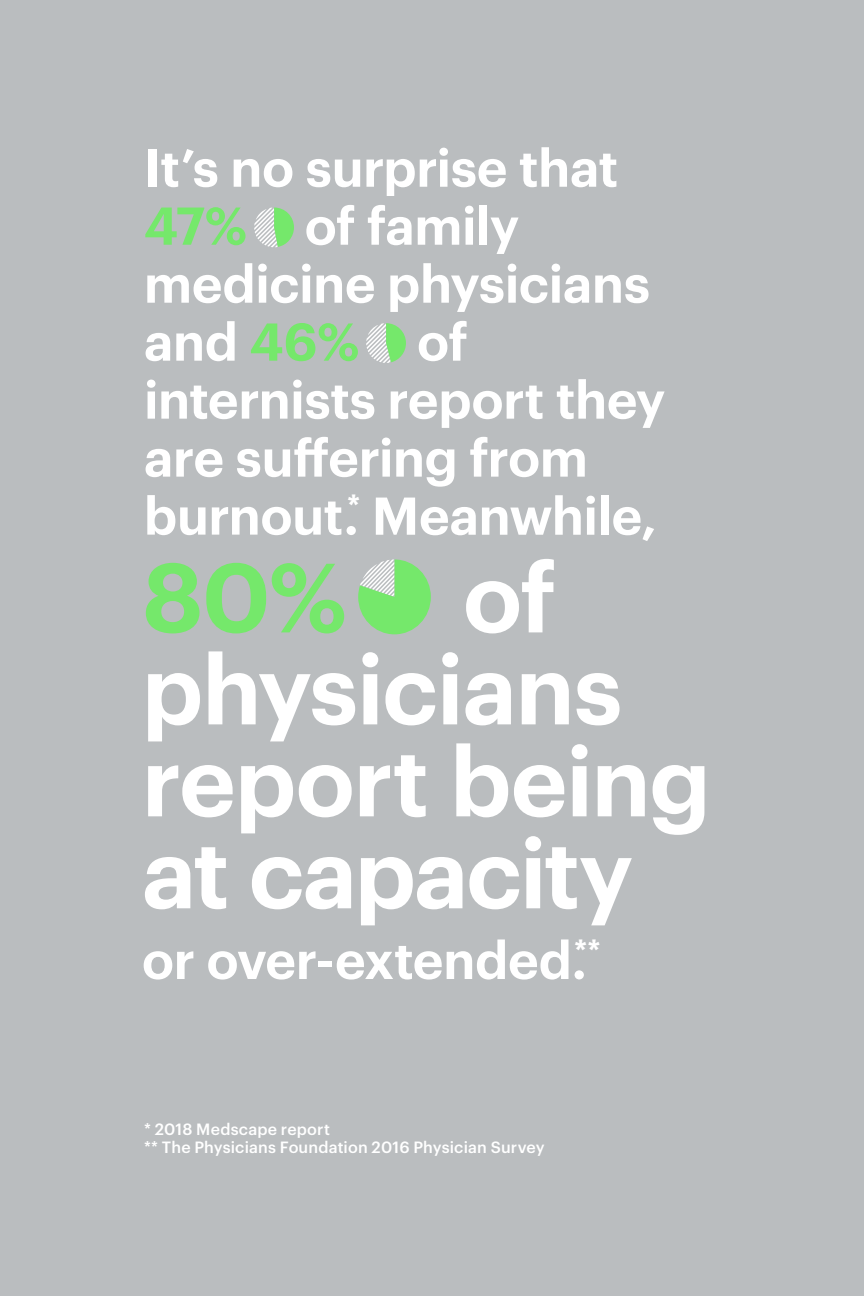
<style>
.page{position:relative;width:864px;height:1296px;background:#babdbf}
.page>*{position:absolute;margin:0;border:0;box-sizing:border-box;transform-origin:0 0}
.t1{font:600 96px/92px "Graphik";letter-spacing:-.015em;color:#fff}
.t2{font:600 52px/58px "Graphik";letter-spacing:-.005em;color:#fff}
.t3{font:500 16px/18px "Graphik";letter-spacing:.01em;color:#fff}
.s1{color:#75e86b}
</style>
<div class="page">
<svg style="left:358px;top:560px;width:73px;height:74px"></svg>
<svg style="left:254px;top:207px;width:40px;height:40px"></svg>
<svg style="left:366px;top:323px;width:40px;height:40px"></svg>
<p class="t2" style="left:144px;top:134px;width:523px">It’s no surprise that<br><span class="s1">47%</span> of family medicine physicians and <span class="s1">46%</span> of internists report they are suffering from burnout.<sup>*</sup> Meanwhile,</p>
<h1 class="t1" style="left:142px;top:543px;width:570px"><span class="s1">80%</span> of physicians report being at capacity</h1>
<p class="t2" style="left:142px;top:927px;width:460px">or over-extended.<sup>**</sup></p>
<p class="t3" style="left:144px;top:1119px;width:402px">* 2018 Medscape report<br>** The Physicians Foundation 2016 Physician Survey</p>
</div>
